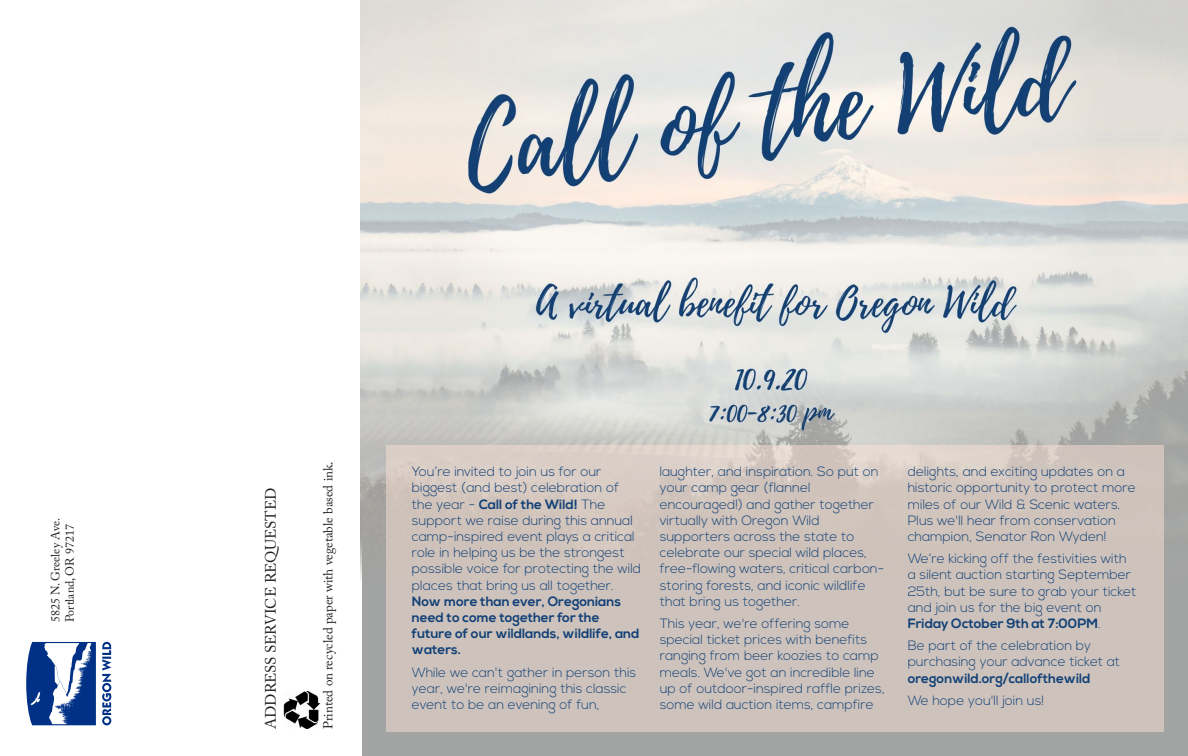
<style>
.page{position:relative;width:1188px;height:756px;background:#fff}
.page>*{position:absolute;margin:0;border:0;box-sizing:border-box;transform-origin:0 0}
.t1{font:15px "Adobe Caslon Pro";color:#231f20}
.Hike_copy{font:300 13.5px/16.2px "Nexa";color:#124177}
.t2{font:13.05px "Adobe Caslon Pro";color:#231f20}
.t3{font:12px/14.4px "Adobe Caslon Pro";color:#231f20}
.s1{font-weight:700}
</style>
<div class="page">
<div style="left:362px;top:521px;width:826px;height:235px;background:#a2a4a3"></div>
<img style="left:283px;top:692px;width:37px;height:37px">
<svg style="left:102px;top:642px;width:9px;height:83px"></svg>
<svg style="left:26px;top:642px;width:70px;height:83px"></svg>
<img style="left:361px;top:0;width:826px;height:580px">
<div style="left:387px;top:446px;width:777px;height:286px;background:#cec3bc"></div>
<p class="t3" style="left:48px;top:622px;width:106px;rotate:-90deg">5825 N. Greeley Ave.<br>Portland, OR 97217</p>
<p class="t1" style="left:262px;top:729px;width:243px;rotate:-90deg">ADDRESS SERVICE REQUESTED</p>
<p class="t2" style="left:320px;top:729px;width:269px;rotate:-90deg">Printed on recycled paper with vegetable based ink.</p>
<p class="Hike_copy" style="left:412px;top:464px;width:231px">You’re invited to join us for our biggest (and best) celebration of the year - <span class="s1">Call of the Wild!</span> The support we raise during this annual camp-inspired event plays a critical role in helping us be the strongest possible voice for protecting the wild places that bring us all together.<br><span class="s1">Now more than ever, Oregonians need to come together for the future of our wildlands, wildlife, and waters.</span></p>
<p class="Hike_copy" style="left:412px;top:664px;width:226px">While we can't gather in person this year, we're reimagining this classic event to be an evening of fun,</p>
<p class="Hike_copy" style="left:660px;top:464px;width:226px">laughter, and inspiration. So put on your camp gear (flannel encouraged!) and gather together virtually with Oregon Wild supporters across the state to celebrate our special wild places, free-flowing waters, critical carbon&shy;storing forests, and iconic wildlife that bring us together.</p>
<p class="Hike_copy" style="left:660px;top:616px;width:226px">This year, we're offering some special ticket prices with benefits ranging from beer koozies to camp meals. We've got an incredible line up of outdoor-inspired raffle prizes, some wild auction items, campfire</p>
<p class="Hike_copy" style="left:908px;top:464px;width:230px">delights, and exciting updates on a historic opportunity to protect more miles of our Wild &amp; Scenic waters.<br>Plus we'll hear from conservation champion, Senator Ron Wyden!</p>
<p class="Hike_copy" style="left:908px;top:551px;width:230px">We’re kicking off the festivities with a silent auction starting September 25th, but be sure to grab your ticket and join us for the big event on <span class="s1">Friday October 9th at 7:00PM</span>.</p>
<p class="Hike_copy" style="left:908px;top:638px;width:214px">Be part of the celebration by purchasing your advance ticket at <span class="s1">oregonwild.org/callofthewild</span></p>
<p class="Hike_copy" style="left:908px;top:693px;width:138px">We hope you'll join us!</p>
</div>
